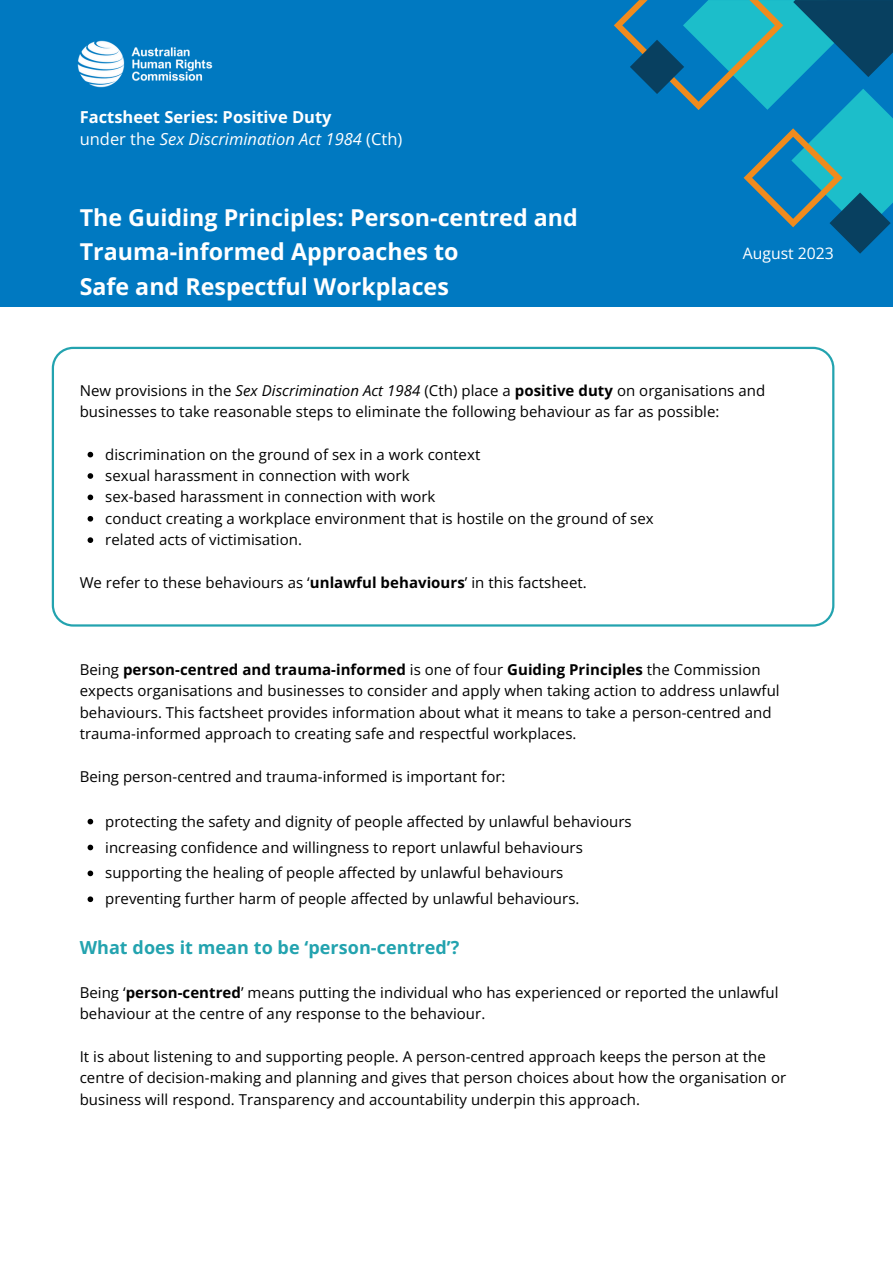
<style>
.page{position:relative;width:893px;height:1264px;background:#fff}
.page>*{position:absolute;margin:0;border:0;box-sizing:border-box;transform-origin:0 0}
.t1{font:700 23.25px "Open Sans";color:#fff}
.t2{font:700 18px "Open Sans";letter-spacing:.005em;color:#23a3af}
.t3{font:italic 16.5px "Open Sans";color:#fff}
.t4{font:700 16.5px "Open Sans";color:#fff}
.t5{font:15.75px "Open Sans";color:#fff}
.t6{font:15px/21.3px "Open Sans";letter-spacing:.005em;color:#000}
.s1{font-style:normal}
.s2{font-style:italic}
.s3{font-weight:700}
</style>
<div class="page">
<div style="left:0;top:0;width:892px;height:307px;background:#0079c1"></div>
<svg style="left:52px;top:347px;width:782px;height:279px"></svg>
<svg style="left:88px;top:818px;width:5px;height:6px"></svg>
<svg style="left:88px;top:844px;width:5px;height:6px"></svg>
<svg style="left:88px;top:870px;width:5px;height:6px"></svg>
<svg style="left:88px;top:896px;width:5px;height:6px"></svg>
<svg style="left:88px;top:452px;width:5px;height:5px"></svg>
<svg style="left:88px;top:473px;width:5px;height:6px"></svg>
<svg style="left:88px;top:494px;width:5px;height:6px"></svg>
<svg style="left:88px;top:516px;width:5px;height:5px"></svg>
<svg style="left:88px;top:537px;width:5px;height:6px"></svg>
<svg style="left:614px;top:0;width:278px;height:253px"></svg>
<img style="left:77px;top:40px;width:136px;height:48px">
<p class="t4" style="left:80px;top:105px;width:253px">Factsheet Series: Positive Duty</p>
<p class="t3" style="left:80px;top:127px;width:324px"><span class="s1">under the</span> Sex Discrimination Act 1984 <span class="s1">(Cth)</span></p>
<p class="t1" style="left:80px;top:201px;width:499px">The Guiding Principles: Person-centred and</p>
<p class="t1" style="left:80px;top:236px;width:380px">Trauma-informed Approaches to</p>
<p class="t1" style="left:80px;top:270px;width:371px">Safe and Respectful Workplaces</p>
<p class="t5" style="left:742px;top:242px;width:92px">August 2023</p>
<p class="t6" style="left:80px;top:379px;width:687px">New provisions in the <span class="s2">Sex Discrimination Act 1984</span> (Cth) place a <span class="s3">positive duty</span> on organisations and businesses to take reasonable steps to eliminate the following behaviour as far as possible:</p>
<p class="t6" style="left:105px;top:443px;width:376px">discrimination on the ground of sex in a work context</p>
<p class="t6" style="left:105px;top:464px;width:306px">sexual harassment in connection with work</p>
<p class="t6" style="left:105px;top:486px;width:332px">sex-based harassment in connection with work</p>
<p class="t6" style="left:105px;top:507px;width:550px">conduct creating a workplace environment that is hostile on the ground of sex</p>
<p class="t6" style="left:105px;top:528px;width:198px">related acts of victimisation.</p>
<p class="t6" style="left:80px;top:571px;width:508px">We refer to these behaviours as ‘<span class="s3">unlawful behaviours</span>’ in this factsheet.</p>
<p class="t6" style="left:80px;top:658px;width:701px">Being <span class="s3">person-centred and trauma-informed</span> is one of four <span class="s3">Guiding Principles</span> the Commission expects organisations and businesses to consider and apply when taking action to address unlawful behaviours. This factsheet provides information about what it means to take a person-centred and trauma-informed approach to creating safe and respectful workplaces.</p>
<p class="t6" style="left:80px;top:765px;width:427px">Being person-centred and trauma-informed is important for:</p>
<p class="t6" style="left:105px;top:810px;width:528px">protecting the safety and dignity of people affected by unlawful behaviours</p>
<p class="t6" style="left:105px;top:836px;width:479px">increasing confidence and willingness to report unlawful behaviours</p>
<p class="t6" style="left:105px;top:862px;width:459px">supporting the healing of people affected by unlawful behaviours</p>
<p class="t6" style="left:105px;top:887px;width:476px">preventing further harm of people affected by unlawful behaviours.</p>
<p class="t2" style="left:80px;top:934px;width:381px">What does it mean to be ‘person-centred’?</p>
<p class="t6" style="left:80px;top:981px;width:700px">Being ‘<span class="s3">person-centred</span>’ means putting the individual who has experienced or reported the unlawful behaviour at the centre of any response to the behaviour.</p>
<p class="t6" style="left:80px;top:1045px;width:708px">It is about listening to and supporting people. A person-centred approach keeps the person at the centre of decision-making and planning and gives that person choices about how the organisation or business will respond. Transparency and accountability underpin this approach.</p>
</div>
